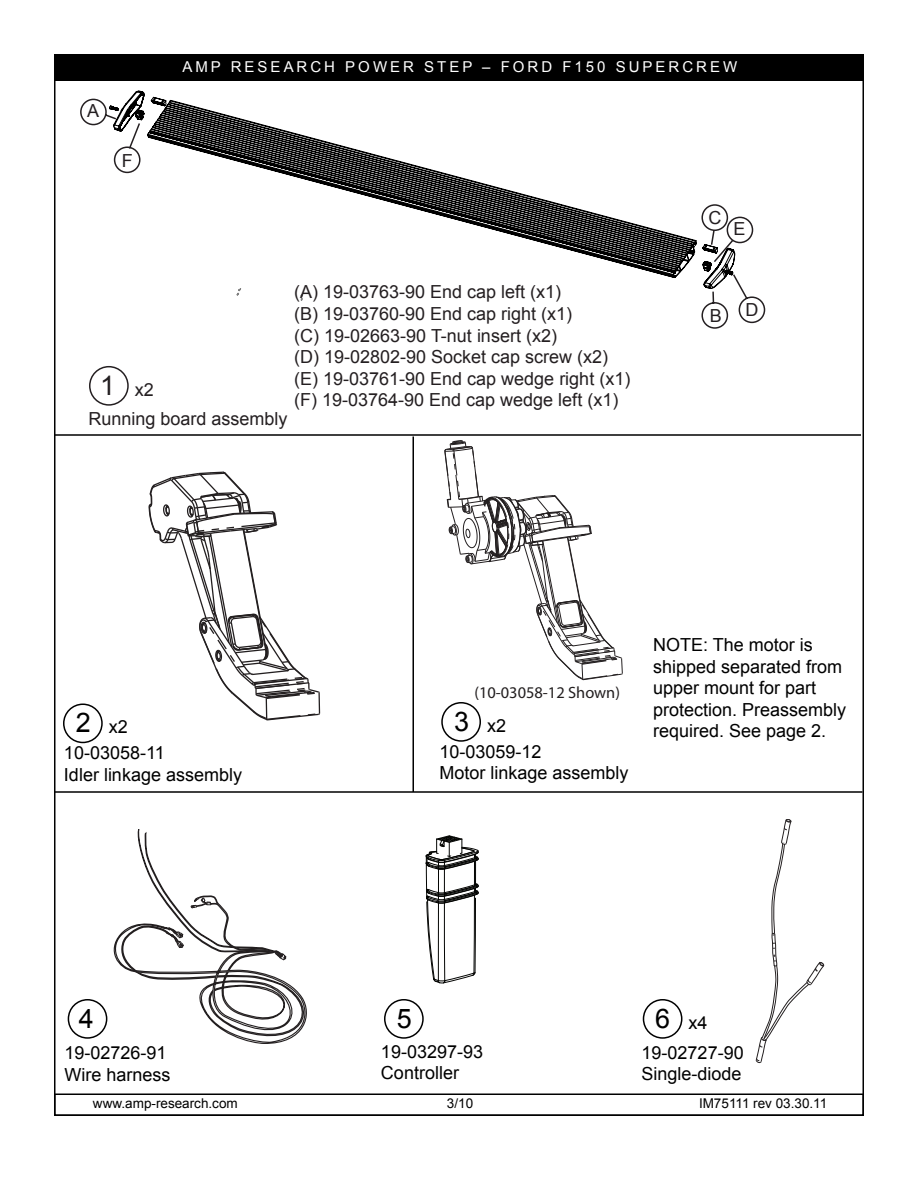
<style>
.page{position:relative;width:918px;height:1188px;background:#fff}
.page>*{position:absolute;margin:0;border:0;box-sizing:border-box;transform-origin:0 0}
.t1{font:27px "Arial";color:#000}
.t2{font:18px/21.6px "Arial";color:#000}
.t3{font:18px/21.6px "Arial";color:#241f21}
.t4{font:16.35px "Myriad";color:#231f20}
.t5{font:15px "Arial";letter-spacing:.2em;color:#fff}
.t6{font:13.5px "Arial";color:#000}
.s1{font-size:27px}
</style>
<div class="page">
<div style="left:54px;top:55px;width:809px;height:26px;background:#000"></div>
<svg style="left:444px;top:440px;width:179px;height:241px"></svg>
<svg style="left:114px;top:829px;width:193px;height:215px"></svg>
<div style="left:384px;top:999px;width:40px;height:40px;border:1px solid #000;border-radius:50%"></div>
<div style="left:63px;top:704px;width:40px;height:39px;border:1px solid #000;border-radius:50%"></div>
<div style="left:441px;top:702px;width:40px;height:40px;border:1px solid #000;border-radius:50%"></div>
<div style="left:68px;top:999px;width:39px;height:40px;border:1px solid #000;border-radius:50%"></div>
<div style="left:643px;top:999px;width:39px;height:40px;border:1px solid #000;border-radius:50%"></div>
<svg style="left:149px;top:472px;width:171px;height:249px"></svg>
<svg style="left:756px;top:819px;width:68px;height:244px"></svg>
<div style="left:89px;top:366px;width:40px;height:40px;border:1px solid #241f21;border-radius:50%"></div>
<svg style="left:80px;top:98px;width:686px;height:231px"></svg>
<svg style="left:128px;top:122px;width:13px;height:28px"></svg>
<div style="left:114px;top:146px;width:27px;height:27px;border:1px solid #241f21;border-radius:50%"></div>
<svg style="left:426px;top:835px;width:53px;height:148px"></svg>
<div style="left:54px;top:1094px;width:810px;height:22px;border:1px solid #000"></div>
<hr style="left:54px;top:434px;width:807px;height:2px;background:#000">
<hr style="left:54px;top:791px;width:808px;height:2px;background:#000">
<hr style="left:412px;top:437px;width:2px;height:355px;background:#000">
<p class="t3" style="left:87px;top:101px;width:14px">A</p>
<p class="t3" style="left:122px;top:152px;width:12px">F</p>
<p class="t5" style="left:182px;top:61px;width:556px">AMP RESEARCH POWER STEP – FORD F150 SUPERCREW</p>
<p class="t3" style="left:709px;top:209px;width:14px">C</p>
<p class="t3" style="left:734px;top:220px;width:14px">E</p>
<p class="t3" style="left:89px;top:376px;width:200px;line-height:29.4px;text-indent:12px"><span class="s1">1</span> x2<br>Running board assembly</p>
<p class="t3" style="left:294px;top:283px;width:338px">(A) 19-03763-90 End cap left (x1)<br>(B) 19-03760-90 End cap right (x1)<br>(C) 19-02663-90 T-nut insert (x2)<br>(D) 19-02802-90 Socket cap screw (x2) (E) 19-03761-90 End cap wedge right (x1) (F) 19-03764-90 End cap wedge left (x1)</p>
<p class="t3" style="left:710px;top:306px;width:14px">B</p>
<p class="t3" style="left:746px;top:301px;width:14px">D</p>
<p class="t2" style="left:64px;top:716px;width:102px;line-height:25.7px;text-indent:12px"><span class="s1">2</span> x2<br>10-03058-11</p>
<p class="t2" style="left:64px;top:765px;width:180px">Idler linkage assembly</p>
<p class="t4" style="left:474px;top:687px;width:147px">(10-03058-12 Shown)</p>
<p class="t2" style="left:439px;top:714px;width:104px;line-height:25.8px;text-indent:15px"><span class="s1">3</span> x2<br>10-03059-12</p>
<p class="t2" style="left:439px;top:764px;width:191px">Motor linkage assembly</p>
<p class="t2" style="left:653px;top:636px;width:195px">NOTE: The motor is shipped separated from upper mount for part protection. Preassembly required. See page 2.</p>
<h1 class="t1" style="left:79px;top:1008px;width:17px">4</h1>
<p class="t2" style="left:64px;top:1044px;width:108px">19-02726-91<br>Wire harness</p>
<p class="t2" style="left:381px;top:1042px;width:104px">19-03297-93<br>Controller</p>
<h1 class="t1" style="left:397px;top:1008px;width:17px">5</h1>
<h1 class="t1" style="left:655px;top:1008px;width:17px">6</h1>
<p class="t2" style="left:642px;top:1043px;width:104px">19-02727-90<br>Single-diode</p>
<p class="t2" style="left:688px;top:1013px;width:21px">x4</p>
<p class="t6" style="left:93px;top:1098px;width:146px">www.amp-research.com</p>
<p class="t6" style="left:447px;top:1098px;width:28px">3/10</p>
<p class="t6" style="left:699px;top:1098px;width:130px">IM75111 rev 03.30.11</p>
</div>
